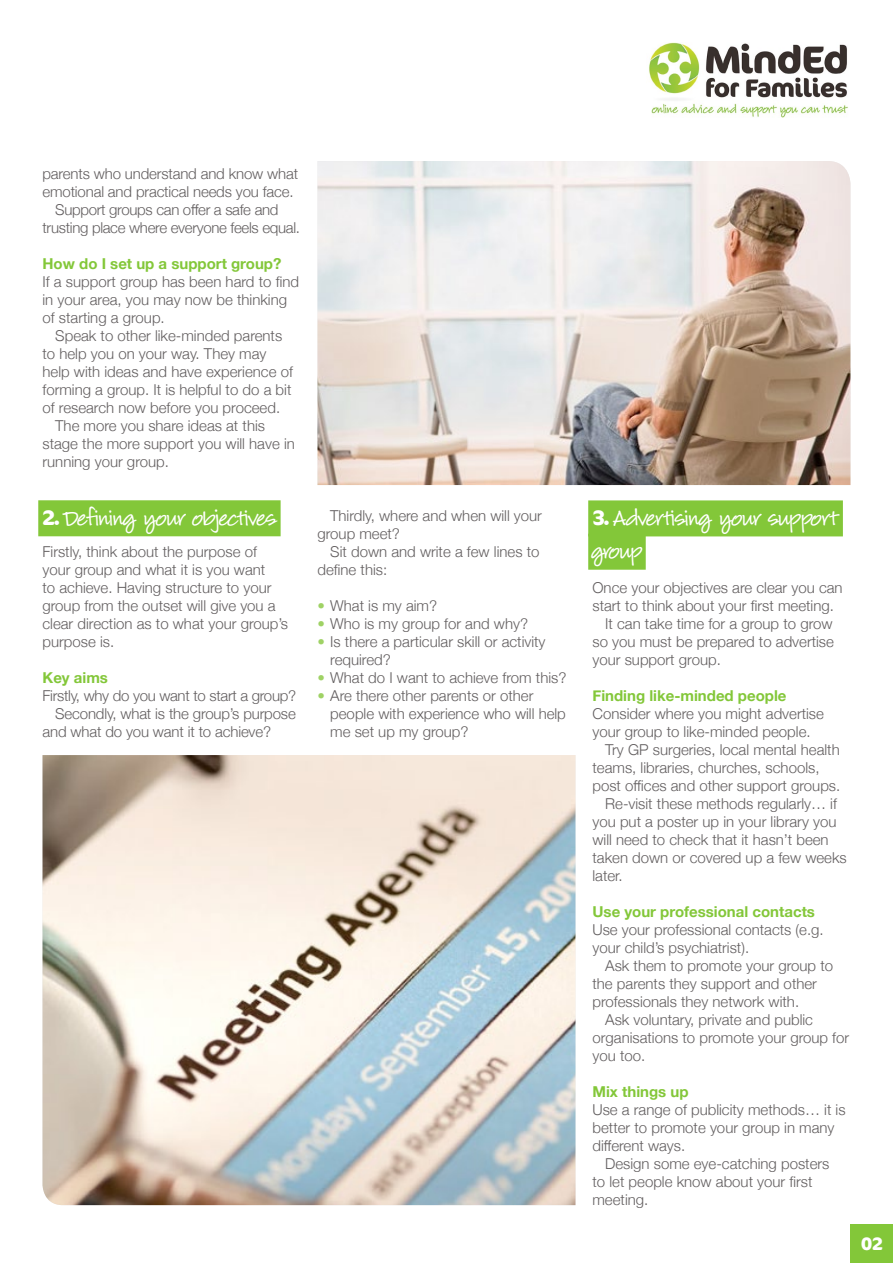
<style>
.page{position:relative;width:893px;height:1263px;background:#fff}
.page>*{position:absolute;margin:0;border:0;box-sizing:border-box;transform-origin:0 0}
.t1{font:34.5px/33.3px "Louisiana";letter-spacing:-.015em;color:#fff}
.t2{font:700 18px "Cocon OT";color:#fff}
.t3{font:300 15px/18px "Helvetica Neue";color:#625e5f}
.t4{font:700 15px "Helvetica Neue";color:#83c739}
.t5{font:300 15px "Helvetica Neue";letter-spacing:-.02em;color:#625e5f}
.s1{font-family:"Cocon OT";font-weight:700;font-size:21px}
.s2{color:#9fd265}
</style>
<div class="page">
<img style="left:649px;top:43px;width:199px;height:75px">
<div style="left:38px;top:500px;width:243px;height:36px;background:#83c739"></div>
<div style="left:588px;top:500px;width:255px;height:36px;background:#83c739"></div>
<div style="left:588px;top:534px;width:58px;height:36px;background:#83c739"></div>
<div style="left:850px;top:1224px;width:43px;height:39px;background:#83c739"></div>
<img style="left:317px;top:161px;width:533px;height:324px">
<img style="left:43px;top:755px;width:532px;height:450px">
<p class="t3" style="left:43px;top:164px;width:259px;text-align:center">parents who understand and know what emotional and practical needs you face.<br>Support groups can offer a safe and trusting place where everyone feels equal.</p>
<p class="t4" style="left:43px;top:252px;width:240px">How do I set up a support group?</p>
<p class="t3" style="left:43px;top:272px;width:258px">If a support group has been hard to find in your area, you may now be thinking of starting a group.</p>
<p class="t3" style="left:55px;top:326px;width:228px">Speak to other like-minded parents</p>
<p class="t3" style="left:43px;top:344px;width:225px">to help you on your way. They may</p>
<p class="t3" style="left:43px;top:362px;width:252px">help with ideas and have experience of</p>
<p class="t3" style="left:43px;top:380px;width:250px">forming a group. It is helpful to do a bit</p>
<p class="t3" style="left:43px;top:398px;width:239px">of research now before you proceed.</p>
<p class="t3" style="left:55px;top:416px;width:211px">The more you share ideas at this</p>
<p class="t3" style="left:43px;top:434px;width:254px">stage the more support you will have in</p>
<p class="t3" style="left:43px;top:452px;width:128px">running your group.</p>
<h1 class="t1" style="left:43px;top:496px;width:235px"><span class="s1">2.</span> Defining your objectives</h1>
<p class="t3" style="left:43px;top:542px;width:247px">Firstly, think about the purpose of your group and what it is you want<br>to achieve. Having structure to your group from the outset will give you a clear direction as to what your group’s purpose is.</p>
<p class="t4" style="left:43px;top:666px;width:67px">Key aims</p>
<p class="t5" style="left:43px;top:684px;width:255px">Firstly, why do you want to start a group?</p>
<p class="t3" style="left:55px;top:704px;width:242px">Secondly, what is the group’s purpose</p>
<p class="t3" style="left:43px;top:722px;width:230px">and what do you want it to achieve?</p>
<p class="t3" style="left:317px;top:506px;width:226px;text-indent:13px">Thirdly, where and when will your group meet?</p>
<p class="t3" style="left:317px;top:542px;width:223px;text-indent:13px">Sit down and write a few lines to define this:</p>
<p class="t3" style="left:317px;top:596px;width:121px"><span class="s2">•</span> What is my aim?</p>
<p class="t3" style="left:317px;top:614px;width:212px"><span class="s2">•</span> Who is my group for and why?</p>
<p class="t3" style="left:330px;top:632px;width:217px;text-indent:-13px"><span class="s2">•</span> Is there a particular skill or activity required?</p>
<p class="t3" style="left:317px;top:668px;width:250px"><span class="s2">•</span> What do I want to achieve from this?</p>
<p class="t3" style="left:330px;top:686px;width:237px;text-indent:-13px"><span class="s2">•</span> Are there other parents or other people with experience who will help me set up my group?</p>
<h1 class="t1" style="left:592px;top:496px;width:248px"><span class="s1">3.</span> Advertising your support group</h1>
<p class="t3" style="left:592px;top:578px;width:252px">Once your objectives are clear you can</p>
<p class="t3" style="left:592px;top:596px;width:243px">start to think about your first meeting.</p>
<p class="t3" style="left:605px;top:614px;width:229px">It can take time for a group to grow</p>
<p class="t3" style="left:592px;top:632px;width:243px">so you must be prepared to advertise</p>
<p class="t3" style="left:592px;top:650px;width:130px">your support group.</p>
<p class="t4" style="left:592px;top:684px;width:196px">Finding like-minded people</p>
<p class="t3" style="left:592px;top:704px;width:233px">Consider where you might advertise</p>
<p class="t3" style="left:592px;top:722px;width:220px">your group to like-minded people.</p>
<p class="t3" style="left:605px;top:740px;width:236px">Try GP surgeries, local mental health</p>
<p class="t3" style="left:592px;top:758px;width:228px">teams, libraries, churches, schools,</p>
<p class="t3" style="left:592px;top:776px;width:249px">post offices and other support groups.</p>
<p class="t3" style="left:605px;top:794px;width:233px">Re-visit these methods regularly… if</p>
<p class="t3" style="left:592px;top:812px;width:245px">you put a poster up in your library you</p>
<p class="t3" style="left:592px;top:830px;width:238px">will need to check that it hasn’t been</p>
<p class="t3" style="left:592px;top:848px;width:256px">taken down or covered up a few weeks</p>
<p class="t3" style="left:592px;top:866px;width:32px">later.</p>
<p class="t4" style="left:592px;top:900px;width:224px">Use your professional contacts</p>
<p class="t3" style="left:592px;top:920px;width:233px">Use your professional contacts (e.g. your child’s psychiatrist).</p>
<p class="t3" style="left:592px;top:956px;width:242px;text-indent:13px">Ask them to promote your group to the parents they support and other professionals they network with.</p>
<p class="t3" style="left:592px;top:1010px;width:258px;text-indent:13px">Ask voluntary, private and public organisations to promote your group for you too.</p>
<p class="t4" style="left:592px;top:1080px;width:98px">Mix things up</p>
<p class="t3" style="left:592px;top:1100px;width:255px">Use a range of publicity methods… it is better to promote your group in many different ways.</p>
<p class="t3" style="left:592px;top:1154px;width:238px;text-indent:13px">Design some eye-catching posters to let people know about your first meeting.</p>
<p class="t2" style="left:861px;top:1232px;width:24px">02</p>
</div>
